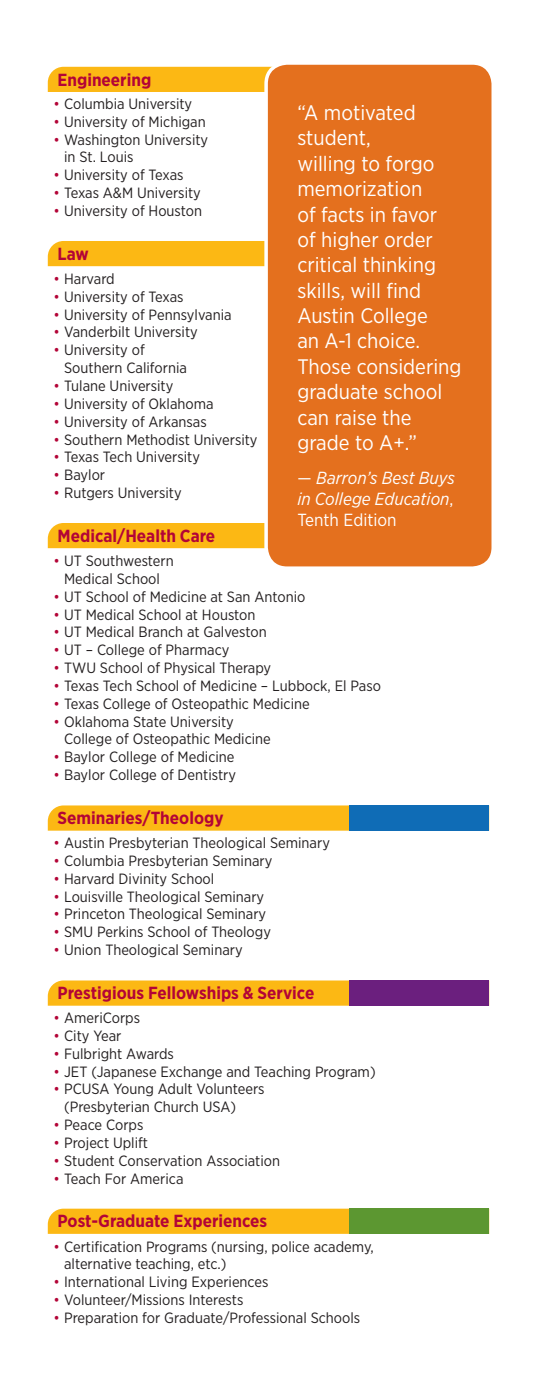
<style>
.page{position:relative;width:536px;height:1386px;background:#fff}
.page>*{position:absolute;margin:0;border:0;box-sizing:border-box;transform-origin:0 0}
.t1{font:21px/25.4px "Gotham Narrow";color:#fff}
.t2{font:700 17.5px "Gotham Narrow";color:#b30437}
.t3{font:italic 17.5px/21px "Gotham Narrow";color:#fff;text-align:justify}
.t4{font:14.88px/17.8px "Gotham Narrow";color:#231f20}
.s1{color:#b30437}
.s2{font-style:normal}
</style>
<div class="page">
<div style="left:48px;top:67px;width:224px;height:25px;background:#fcb814"></div>
<div style="left:48px;top:523px;width:216px;height:25px;background:#fcb814"></div>
<svg style="left:48px;top:805px;width:301px;height:26px;background:#fcba1c"></svg>
<div style="left:349px;top:805px;width:140px;height:26px;background:#0f6cb6"></div>
<div style="left:48px;top:981px;width:301px;height:25px;background:#fcb814"></div>
<div style="left:349px;top:981px;width:140px;height:25px;background:#6b1f7e"></div>
<div style="left:48px;top:1209px;width:301px;height:25px;background:#fcb814"></div>
<div style="left:349px;top:1209px;width:140px;height:25px;background:#5c9731"></div>
<div style="left:48px;top:241px;width:216px;height:25px;background:#fcb814"></div>
<div style="left:266px;top:63px;width:227px;height:505px;background:#e4701e;border-radius:21px"></div>
<div style="left:264px;top:61px;width:231px;height:509px;border:4px solid #fff;border-radius:21px"></div>
<p class="t2" style="left:57px;top:69px;width:95px">Engineering</p>
<p class="t4" style="left:54px;top:94px;width:140px"><span class="s1">•</span> Columbia University</p>
<p class="t4" style="left:54px;top:112px;width:154px"><span class="s1">•</span> University of Michigan</p>
<p class="t4" style="left:64px;top:130px;width:145px;text-indent:-11px"><span class="s1">•</span> Washington University in St. Louis</p>
<p class="t4" style="left:54px;top:166px;width:131px"><span class="s1">•</span> University of Texas</p>
<p class="t4" style="left:54px;top:184px;width:149px"><span class="s1">•</span> Texas A&amp;M University</p>
<p class="t4" style="left:54px;top:202px;width:150px"><span class="s1">•</span> University of Houston</p>
<p class="t2" style="left:57px;top:242px;width:33px">Law</p>
<p class="t4" style="left:54px;top:269px;width:63px"><span class="s1">•</span> Harvard</p>
<p class="t4" style="left:54px;top:287px;width:131px"><span class="s1">•</span> University of Texas</p>
<p class="t4" style="left:54px;top:305px;width:179px"><span class="s1">•</span> University of Pennsylvania</p>
<p class="t4" style="left:54px;top:323px;width:146px"><span class="s1">•</span> Vanderbilt University</p>
<p class="t4" style="left:64px;top:341px;width:124px;text-indent:-11px"><span class="s1">•</span> University of<br>Southern California</p>
<p class="t4" style="left:54px;top:377px;width:121px"><span class="s1">•</span> Tulane University</p>
<p class="t4" style="left:54px;top:394px;width:161px"><span class="s1">•</span> University of Oklahoma</p>
<p class="t4" style="left:54px;top:412px;width:155px"><span class="s1">•</span> University of Arkansas</p>
<p class="t4" style="left:54px;top:430px;width:205px"><span class="s1">•</span> Southern Methodist University</p>
<p class="t4" style="left:54px;top:448px;width:148px"><span class="s1">•</span> Texas Tech University</p>
<p class="t4" style="left:54px;top:466px;width:53px"><span class="s1">•</span> Baylor</p>
<p class="t4" style="left:54px;top:484px;width:129px"><span class="s1">•</span> Rutgers University</p>
<p class="t2" style="left:57px;top:524px;width:159px">Medical/Health Care</p>
<p class="t4" style="left:54px;top:552px;width:122px;text-align:center"><span class="s1">•</span> UT Southwestern<br>Medical School</p>
<p class="t4" style="left:54px;top:587px;width:253px"><span class="s1">•</span> UT School of Medicine at San Antonio</p>
<p class="t4" style="left:54px;top:605px;width:203px"><span class="s1">•</span> UT Medical School at Houston</p>
<p class="t4" style="left:54px;top:623px;width:214px"><span class="s1">•</span> UT Medical Branch at Galveston</p>
<p class="t4" style="left:54px;top:641px;width:177px"><span class="s1">•</span> UT – College of Pharmacy</p>
<p class="t4" style="left:54px;top:659px;width:219px"><span class="s1">•</span> TWU School of Physical Therapy</p>
<p class="t4" style="left:54px;top:676px;width:329px"><span class="s1">•</span> Texas Tech School of Medicine – Lubbock, El Paso</p>
<p class="t4" style="left:54px;top:694px;width:257px"><span class="s1">•</span> Texas College of Osteopathic Medicine</p>
<p class="t4" style="left:64px;top:712px;width:208px;text-indent:-11px"><span class="s1">•</span> Oklahoma State University<br>College of Osteopathic Medicine</p>
<p class="t4" style="left:54px;top:748px;width:182px"><span class="s1">•</span> Baylor College of Medicine</p>
<p class="t4" style="left:54px;top:766px;width:184px"><span class="s1">•</span> Baylor College of Dentistry</p>
<p class="t2" style="left:57px;top:807px;width:167px">Seminaries/Theology</p>
<p class="t4" style="left:54px;top:834px;width:278px"><span class="s1">•</span> Austin Presbyterian Theological Seminary</p>
<p class="t4" style="left:54px;top:851px;width:220px"><span class="s1">•</span> Columbia Presbyterian Seminary</p>
<p class="t4" style="left:54px;top:869px;width:162px"><span class="s1">•</span> Harvard Divinity School</p>
<p class="t4" style="left:54px;top:887px;width:212px"><span class="s1">•</span> Louisville Theological Seminary</p>
<p class="t4" style="left:54px;top:905px;width:214px"><span class="s1">•</span> Princeton Theological Seminary</p>
<p class="t4" style="left:54px;top:923px;width:219px"><span class="s1">•</span> SMU Perkins School of Theology</p>
<p class="t4" style="left:54px;top:941px;width:190px"><span class="s1">•</span> Union Theological Seminary</p>
<p class="t2" style="left:57px;top:982px;width:258px">Prestigious Fellowships &amp; Service</p>
<p class="t4" style="left:54px;top:1009px;width:88px"><span class="s1">•</span> AmeriCorps</p>
<p class="t4" style="left:54px;top:1026px;width:69px"><span class="s1">•</span> City Year</p>
<p class="t4" style="left:54px;top:1044px;width:122px"><span class="s1">•</span> Fulbright Awards</p>
<p class="t4" style="left:54px;top:1062px;width:323px"><span class="s1">•</span> JET (Japanese Exchange and Teaching Program)</p>
<p class="t4" style="left:64px;top:1080px;width:202px;text-indent:-11px"><span class="s1">•</span> PCUSA Young Adult Volunteers (Presbyterian Church USA)</p>
<p class="t4" style="left:54px;top:1116px;width:91px"><span class="s1">•</span> Peace Corps</p>
<p class="t4" style="left:54px;top:1134px;width:96px"><span class="s1">•</span> Project Uplift</p>
<p class="t4" style="left:54px;top:1151px;width:228px"><span class="s1">•</span> Student Conservation Association</p>
<p class="t4" style="left:54px;top:1169px;width:131px"><span class="s1">•</span> Teach For America</p>
<p class="t2" style="left:57px;top:1210px;width:211px">Post-Graduate Experiences</p>
<p class="t4" style="left:64px;top:1237px;width:311px;text-indent:-11px"><span class="s1">•</span> Certification Programs (nursing, police academy, alternative teaching, etc.)</p>
<p class="t4" style="left:54px;top:1273px;width:216px"><span class="s1">•</span> International Living Experiences</p>
<p class="t4" style="left:54px;top:1291px;width:191px"><span class="s1">•</span> Volunteer/Missions Interests</p>
<p class="t4" style="left:54px;top:1309px;width:308px"><span class="s1">•</span> Preparation for Graduate/Professional Schools</p>
<p class="t1" style="left:297px;top:100px;width:166px">“A motivated student,<br>willing to forgo memorization<br>of facts in favor<br>of higher order critical thinking skills, will find<br>Austin College<br>an A-1 choice.<br>Those considering graduate school can raise the grade to A+.”</p>
<p class="t3" style="left:297px;top:467px;width:159px"><span class="s2">—</span> Barron’s Best Buys in College Education<span class="s2">, Tenth Edition</span></p>
</div>
